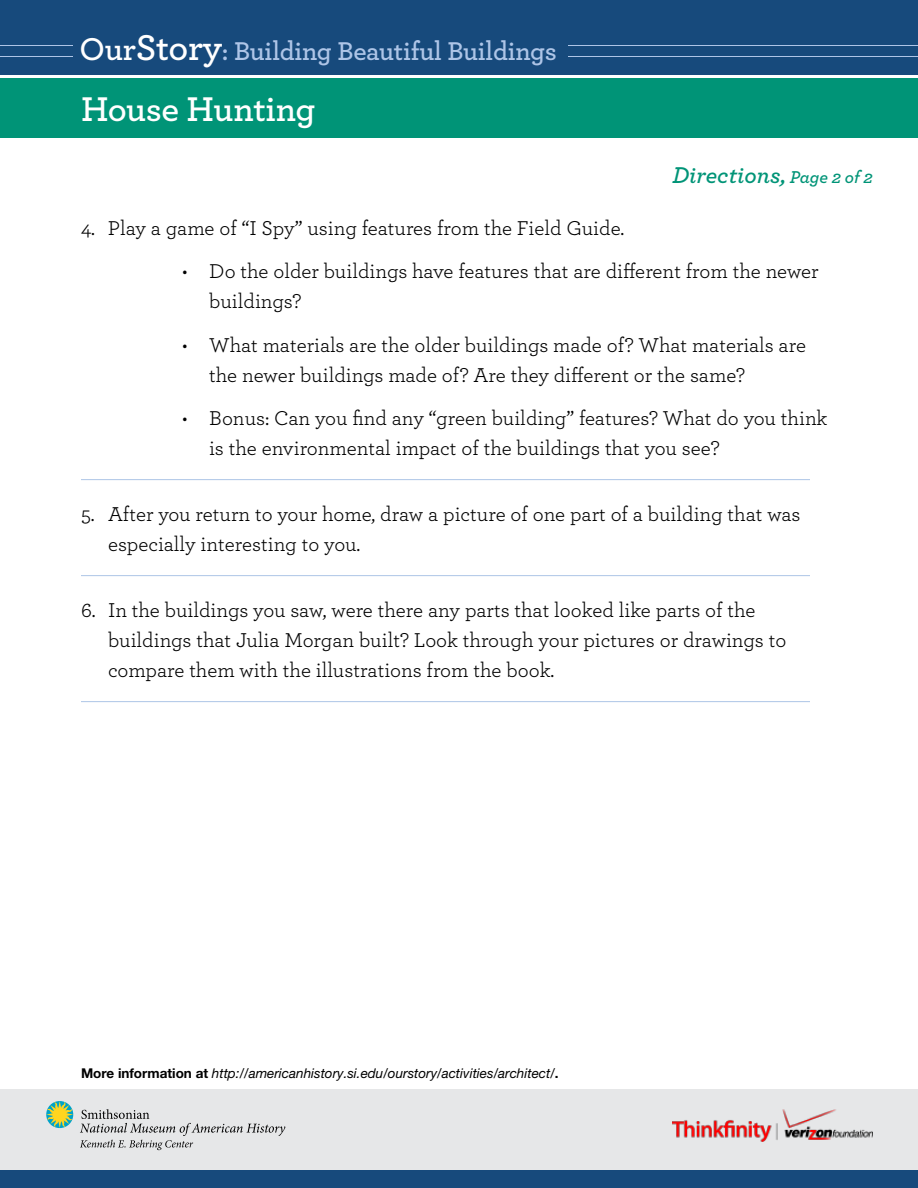
<style>
.page{position:relative;width:918px;height:1188px;background:#fff}
.page>*{position:absolute;margin:0;border:0;box-sizing:border-box;transform-origin:0 0}
.t1{font:600 36px "Archer";letter-spacing:-.01em;color:#fff}
.t2{font:600 27px "Archer";letter-spacing:-.01em;color:#aec5e7}
.t3{font:italic 600 24px "Archer";color:#009477}
.t4{font:21px/30px "Archer";color:#000}
.t5{font:italic 13.5px "Helvetica Neue LT Std";color:#000}
.s1{font-size:33px;color:#fff}
.s2{font-size:37.5px;color:#fff}
.s3{font-size:18px}
.s4{font-weight:700;font-style:normal}
</style>
<div class="page">
<div style="left:0;top:78px;width:918px;height:60px;background:#009477"></div>
<div style="left:0;top:0;width:918px;height:75px;background:#174a7c"></div>
<hr style="left:0;top:56px;width:918px;height:1px;background:#aec5e7">
<hr style="left:0;top:46px;width:918px;height:1px;background:#aec5e7">
<div style="left:74px;top:30px;width:494px;height:39px;background:#174a7c"></div>
<div style="left:0;top:1089px;width:918px;height:99px;background:#e6e7e8"></div>
<svg style="left:46px;top:1101px;width:239px;height:49px"></svg>
<div style="left:0;top:1170px;width:918px;height:18px;background:#174a7c"></div>
<img style="left:673px;top:1110px;width:200px;height:32px">
<hr style="left:81px;top:479px;width:729px;height:1px;background:#aec5e7">
<hr style="left:81px;top:701px;width:729px;height:1px;background:#aec5e7">
<hr style="left:81px;top:575px;width:729px;height:1px;background:#aec5e7">
<p class="t2" style="left:80px;top:31px;width:479px"><span class="s1">Our</span><span class="s2">Story</span>: Building Beautiful Buildings</p>
<h1 class="t1" style="left:81px;top:82px;width:236px">House Hunting</h1>
<p class="t3" style="left:672px;top:157px;width:202px">Directions, <span class="s3">Page 2 of 2</span></p>
<p class="t4" style="left:81px;top:212px;width:545px">4. Play a game of “I Spy” using features from the Field Guide.</p>
<p class="t4" style="left:209px;top:255px;width:611px;text-indent:-27px">• Do the older buildings have features that are different from the newer buildings?</p>
<p class="t4" style="left:209px;top:329px;width:598px;text-indent:-27px">• What materials are the older buildings made of? What materials are the newer buildings made of? Are they different or the same?</p>
<p class="t4" style="left:209px;top:402px;width:620px;text-indent:-27px">• Bonus: Can you find any “green building” features? What do you think is the environmental impact of the buildings that you see?</p>
<p class="t4" style="left:108px;top:498px;width:694px;text-indent:-27px">5. After you return to your home, draw a picture of one part of a building that was especially interesting to you.</p>
<p class="t4" style="left:108px;top:594px;width:680px;text-indent:-27px">6. In the buildings you saw, were there any parts that looked like parts of the buildings that Julia Morgan built? Look through your pictures or drawings to compare them with the illustrations from the book.</p>
<p class="t5" style="left:81px;top:1065px;width:479px"><span class="s4">More information at</span> http://americanhistory.si.edu/ourstory/activities/architect/<span class="s4">.</span></p>
</div>
